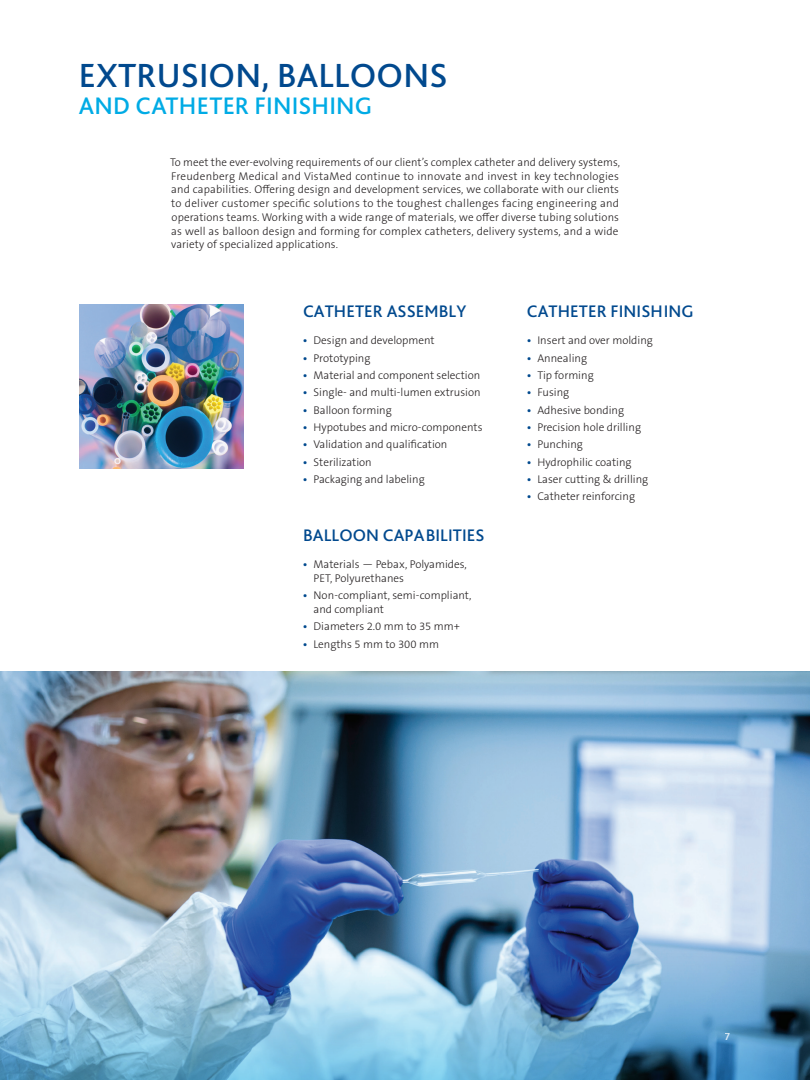
<style>
.page{position:relative;width:810px;height:1080px;background:#fff}
.page>*{position:absolute;margin:0;border:0;box-sizing:border-box;transform-origin:0 0}
.Headline_Product_1{font:500 35px "Bliss Pro";letter-spacing:.005em;color:#01498e}
.Headline_Product_Sec{font:500 25px "Bliss Pro";letter-spacing:.01em;color:#00abe5}
.Headline_Small_Liste{font:500 17.5px "Bliss Pro";letter-spacing:.005em;color:#01498e}
.Copy{font:300 11.25px/13.8px "The Sans B W3";color:#231f20}
.t1{font:600 11.25px "The Sans B W6";color:#fff}
.s1{font-family:"The Sans B W6";font-weight:600;color:#01498e}
</style>
<div class="page">
<img style="left:79px;top:304px;width:164px;height:165px">
<img style="left:0;top:672px;width:810px;height:266px">
<svg style="left:0;top:938px;width:810px;height:142px;background:#7aabcc"></svg>
<p class="Headline_Product_1" style="left:79px;top:53px;width:370px">EXTRUSION, BALLOONS</p>
<p class="Headline_Product_Sec" style="left:79px;top:90px;width:295px">AND CATHETER FINISHING</p>
<p class="Copy" style="left:170px;top:155px;width:451px">To meet the ever-evolving requirements of our client’s complex catheter and delivery systems, Freudenberg Medical and VistaMed continue to innovate and invest in key technologies and capabilities. Offering design and development services, we collaborate with our clients to deliver customer specific solutions to the toughest challenges facing engineering and operations teams. Working with a wide range of materials, we offer diverse tubing solutions as well as balloon design and forming for complex catheters, delivery systems, and a wide variety of specialized applications.</p>
<p class="Headline_Small_Liste" style="left:303px;top:300px;width:165px">CATHETER ASSEMBLY</p>
<p class="Copy" style="left:303px;top:334px;width:133px"><span class="s1">•</span> Design and development</p>
<p class="Copy" style="left:303px;top:351px;width:69px"><span class="s1">•</span> Prototyping</p>
<p class="Copy" style="left:303px;top:368px;width:179px"><span class="s1">•</span> Material and component selection</p>
<p class="Copy" style="left:303px;top:386px;width:179px"><span class="s1">•</span> Single- and multi-lumen extrusion</p>
<p class="Copy" style="left:303px;top:403px;width:90px"><span class="s1">•</span> Balloon forming</p>
<p class="Copy" style="left:303px;top:420px;width:181px"><span class="s1">•</span> Hypotubes and micro-components</p>
<p class="Copy" style="left:303px;top:438px;width:146px"><span class="s1">•</span> Validation and qualification</p>
<p class="Copy" style="left:303px;top:455px;width:70px"><span class="s1">•</span> Sterilization</p>
<p class="Copy" style="left:303px;top:472px;width:123px"><span class="s1">•</span> Packaging and labeling</p>
<p class="Headline_Small_Liste" style="left:303px;top:524px;width:183px">BALLOON CAPABILITIES</p>
<p class="Copy" style="left:314px;top:558px;width:155px;text-indent:-11px"><span class="s1">•</span> Materials — Pebax, Polyamides,<br>PET, Polyurethanes</p>
<p class="Copy" style="left:314px;top:589px;width:159px;text-indent:-11px"><span class="s1">•</span> Non-compliant, semi-compliant, and compliant</p>
<p class="Copy" style="left:303px;top:620px;width:159px"><span class="s1">•</span> Diameters 2.0 mm to 35 mm+</p>
<p class="Copy" style="left:303px;top:637px;width:138px"><span class="s1">•</span> Lengths 5 mm to 300 mm</p>
<p class="Headline_Small_Liste" style="left:527px;top:300px;width:168px">CATHETER FINISHING</p>
<p class="Copy" style="left:527px;top:334px;width:128px"><span class="s1">•</span> Insert and over molding</p>
<p class="Copy" style="left:527px;top:351px;width:62px"><span class="s1">•</span> Annealing</p>
<p class="Copy" style="left:527px;top:368px;width:68px"><span class="s1">•</span> Tip forming</p>
<p class="Copy" style="left:527px;top:386px;width:44px"><span class="s1">•</span> Fusing</p>
<p class="Copy" style="left:527px;top:403px;width:99px"><span class="s1">•</span> Adhesive bonding</p>
<p class="Copy" style="left:527px;top:420px;width:116px"><span class="s1">•</span> Precision hole drilling</p>
<p class="Copy" style="left:527px;top:438px;width:58px"><span class="s1">•</span> Punching</p>
<p class="Copy" style="left:527px;top:455px;width:106px"><span class="s1">•</span> Hydrophilic coating</p>
<p class="Copy" style="left:527px;top:472px;width:123px"><span class="s1">•</span> Laser cutting &amp; drilling</p>
<p class="Copy" style="left:527px;top:490px;width:110px"><span class="s1">•</span> Catheter reinforcing</p>
<p class="t1" style="left:725px;top:1029px;width:8px">7</p>
</div>
